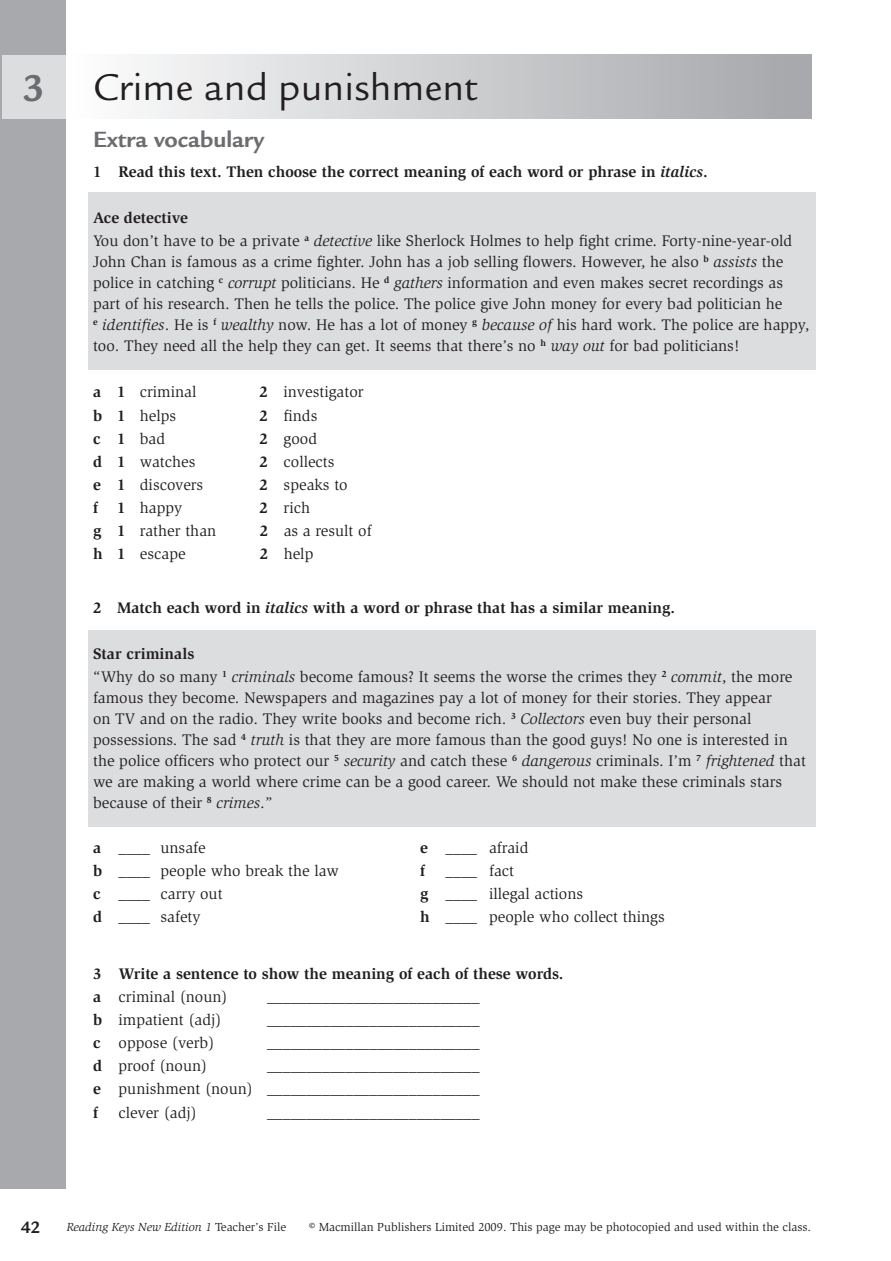
<style>
.page{position:relative;width:891px;height:1261px;background:#fff}
.page>*{position:absolute;margin:0;border:0;box-sizing:border-box;transform-origin:0 0}
.t1{font:40.5px "Legacy Sans Std";color:#231f20}
.t2{font:700 40.5px "Legacy Sans Std";color:#6c6d70}
.t3{font:700 24px "Legacy Sans Std";color:#6c6d70}
.t4{font:700 18px "Legacy Sans Std";color:#231f20}
.t5{font:15.75px/21px "Slimbach Std";color:#231f20}
.t6{font:700 15.75px/23.1px "Slimbach Std";color:#231f20}
.t7{font:12px "Slimbach Std";color:#231f20}
.t8{font:italic 12px "Slimbach Std";color:#231f20}
.s1{font-style:italic}
.s2{font-weight:700}
.s3{font-weight:400}
.s4{font-style:normal}
</style>
<div class="page">
<div style="left:66px;top:55px;width:746px;height:63px;background:linear-gradient(to right,#fdfdfd,#a5a6aa)"></div>
<div style="left:88px;top:630px;width:727px;height:197px;background:#dcdddf"></div>
<div style="left:88px;top:193px;width:727px;height:177px;background:#dcdddf"></div>
<div style="left:0;top:0;width:66px;height:1188px;background:#a8a9ad"></div>
<div style="left:2px;top:55px;width:64px;height:63px;background:#dcdddf"></div>
<h1 class="t2" style="left:23px;top:65px;width:24px">3</h1>
<h1 class="t1" style="left:93px;top:65px;width:386px">Crime and punishment</h1>
<h2 class="t3" style="left:93px;top:126px;width:173px">Extra vocabulary</h2>
<p class="t6" style="left:93px;top:160px;width:616px">1 Read this text. Then choose the correct meaning of each word or phrase in <span class="s1">italics</span>.</p>
<p class="t5" style="left:93px;top:206px;width:701px;line-height:23.1px"><span class="s2">Ace detective<br></span>You don’t have to be a private <sup>a</sup> <span class="s1">detective</span> like Sherlock Holmes to help fight crime. Forty-nine-year-old</p>
<p class="t5" style="left:93px;top:251px;width:718px">John Chan is famous as a crime fighter. John has a job selling flowers. However, he also <sup>b</sup> <span class="s1">assists</span> the police in catching <sup>c</sup> <span class="s1">corrupt</span> politicians. He <sup>d</sup> <span class="s1">gathers</span> information and even makes secret recordings as part of his research. Then he tells the police. The police give John money for every bad politician he<br><sup>e</sup> <span class="s1">identifies</span>. He is <sup>f</sup> <span class="s1">wealthy</span> now. He has a lot of money <sup>g</sup> <span class="s1">because of</span> his hard work. The police are happy, too. They need all the help they can get. It seems that there’s no <sup>h</sup> <span class="s1">way out</span> for bad politicians!</p>
<p class="t5" style="left:93px;top:382px;width:105px"><span class="s2">a 1</span> criminal</p>
<p class="t5" style="left:260px;top:382px;width:106px"><span class="s2">2</span> investigator</p>
<p class="t5" style="left:93px;top:405px;width:85px"><span class="s2">b 1</span> helps</p>
<p class="t5" style="left:260px;top:405px;width:59px"><span class="s2">2</span> finds</p>
<p class="t5" style="left:93px;top:428px;width:74px"><span class="s2">c 1</span> bad</p>
<p class="t5" style="left:260px;top:428px;width:59px"><span class="s2">2</span> good</p>
<p class="t5" style="left:93px;top:451px;width:104px"><span class="s2">d 1</span> watches</p>
<p class="t5" style="left:260px;top:451px;width:76px"><span class="s2">2</span> collects</p>
<p class="t5" style="left:93px;top:474px;width:112px"><span class="s2">e 1</span> discovers</p>
<p class="t5" style="left:260px;top:474px;width:90px"><span class="s2">2</span> speaks to</p>
<p class="t5" style="left:93px;top:497px;width:91px"><span class="s2">f 1</span> happy</p>
<p class="t5" style="left:260px;top:497px;width:52px"><span class="s2">2</span> rich</p>
<p class="t5" style="left:93px;top:520px;width:125px"><span class="s2">g 1</span> rather than</p>
<p class="t5" style="left:260px;top:520px;width:113px"><span class="s2">2</span> as a result of</p>
<p class="t5" style="left:93px;top:544px;width:94px"><span class="s2">h 1</span> escape</p>
<p class="t5" style="left:260px;top:544px;width:55px"><span class="s2">2</span> help</p>
<p class="t6" style="left:93px;top:596px;width:584px">2 Match each word in <span class="s1">italics</span> with a word or phrase that has a similar meaning.</p>
<p class="t5" style="left:93px;top:642px;width:701px;line-height:23.1px"><span class="s2">Star criminals<br></span>“Why do so many <sup>1</sup> <span class="s1">criminals</span> become famous? It seems the worse the crimes they <sup>2</sup> <span class="s1">commit</span>, the more</p>
<p class="t5" style="left:93px;top:688px;width:715px">famous they become. Newspapers and magazines pay a lot of money for their stories. They appear<br>on TV and on the radio. They write books and become rich. <sup>3</sup> <span class="s1">Collectors</span> even buy their personal possessions. The sad <sup>4</sup> <span class="s1">truth</span> is that they are more famous than the good guys! No one is interested in the police officers who protect our <sup>5</sup> <span class="s1">security</span> and catch these <sup>6</sup> <span class="s1">dangerous</span> criminals. I’m <sup>7</sup> <span class="s1">frightened</span> that we are making a world where crime can be a good career. We should not make these criminals stars because of their <sup>8</sup> <span class="s1">crimes</span>.”</p>
<p class="t5" style="left:93px;top:837px;width:114px"><span class="s2">a</span> ____ unsafe</p>
<p class="t5" style="left:420px;top:837px;width:110px"><span class="s2">e</span> ____ afraid</p>
<p class="t5" style="left:93px;top:860px;width:247px"><span class="s2">b</span> ____ people who break the law</p>
<p class="t6" style="left:420px;top:859px;width:6px">f</p>
<p class="t5" style="left:446px;top:860px;width:70px">____ fact</p>
<p class="t5" style="left:93px;top:883px;width:131px"><span class="s2">c</span> ____ carry out</p>
<p class="t5" style="left:420px;top:883px;width:165px"><span class="s2">g</span> ____ illegal actions</p>
<p class="t5" style="left:93px;top:906px;width:109px"><span class="s2">d</span> ____ safety</p>
<p class="t5" style="left:420px;top:906px;width:246px"><span class="s2">h</span> ____ people who collect things</p>
<p class="t6" style="left:93px;top:962px;width:472px">3 Write a sentence to show the meaning of each of these words. a <span class="s3">criminal (noun)</span></p>
<p class="t5" style="left:267px;top:986px;width:214px">___________________________</p>
<p class="t5" style="left:93px;top:1009px;width:130px"><span class="s2">b</span> impatient (adj)</p>
<p class="t5" style="left:267px;top:1009px;width:214px">___________________________</p>
<p class="t5" style="left:93px;top:1032px;width:123px"><span class="s2">c</span> oppose (verb)</p>
<p class="t5" style="left:267px;top:1032px;width:214px">___________________________</p>
<p class="t5" style="left:93px;top:1056px;width:116px"><span class="s2">d</span> proof (noun)</p>
<p class="t5" style="left:93px;top:1054px;width:388px;line-height:23.1px;text-align:justify;text-indent:174px">___________________________ <span class="s2">e</span> punishment (noun) ___________________________ <span class="s2">f</span></p>
<p class="t5" style="left:119px;top:1102px;width:80px">clever (adj)</p>
<p class="t5" style="left:267px;top:1102px;width:214px">___________________________</p>
<p class="t4" style="left:21px;top:1217px;width:21px">42</p>
<p class="t8" style="left:67px;top:1220px;width:221px">Reading Keys New Edition 1 <span class="s4">Teacher’s File</span></p>
<p class="t7" style="left:309px;top:1220px;width:503px">© Macmillan Publishers Limited 2009. This page may be photocopied and used within the class.</p>
</div>
